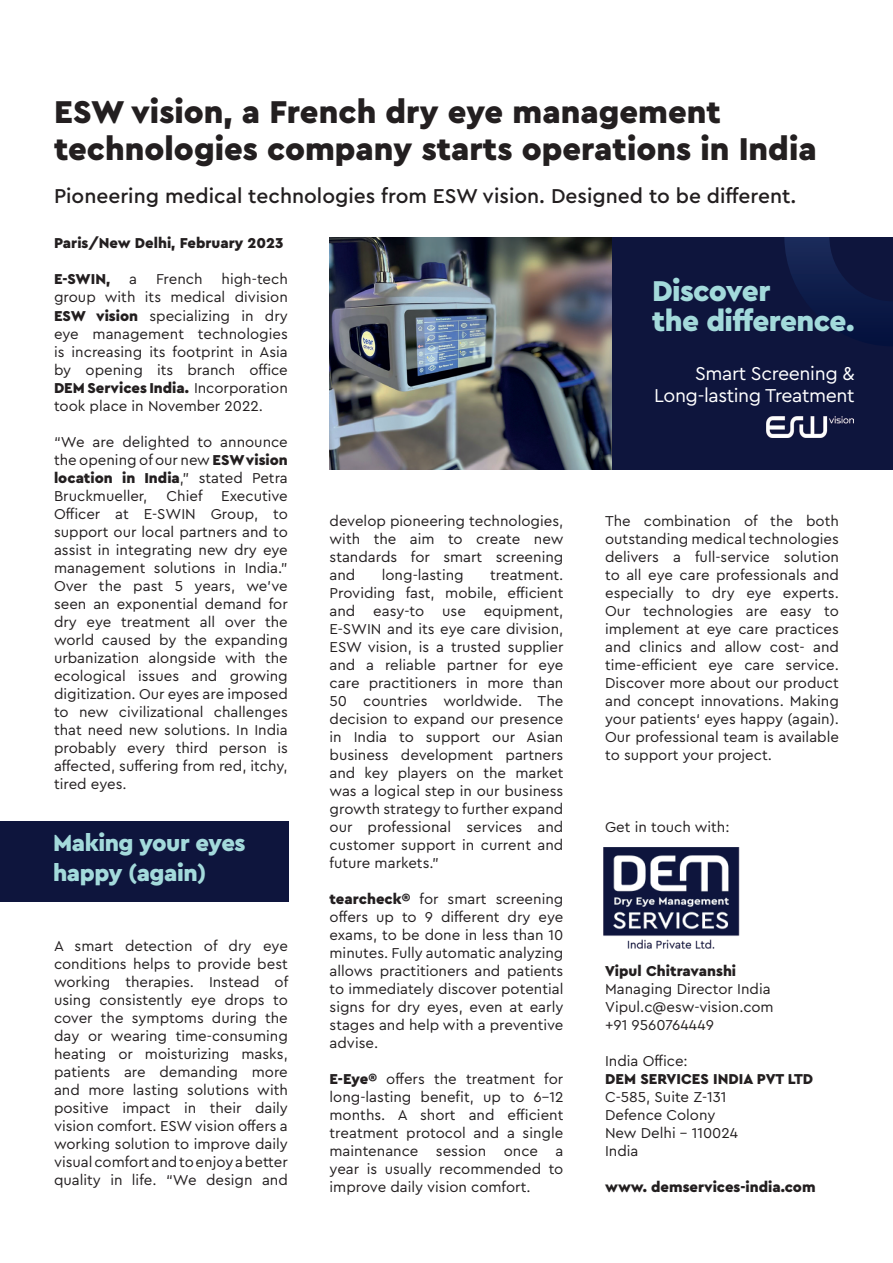
<style>
.page{position:relative;width:893px;height:1263px;background:#fff}
.page>*{position:absolute;margin:0;border:0;box-sizing:border-box;transform-origin:0 0}
.t1{font:900 33px/37.5px "Cera Pro";color:#231f20}
.t2{font:900 30px/30px "Cera Pro";letter-spacing:-.02em;color:#a3dadb}
.t3{font:900 24px/30px "Cera Pro";letter-spacing:-.02em;color:#a3dadb}
.t4{font:500 21px "Cera Pro";color:#231f20}
.t5{font:19.5px/22.5px "Cera Pro";letter-spacing:-.02em;color:#fff;text-align:right}
.t6{font:15px/18px "Cera Pro";color:#231f20;text-align:justify}
.t7{font:900 15px "Cera Pro";color:#231f20}
.s1{font-weight:900}
</style>
<div class="page">
<img style="left:330px;top:237px;width:283px;height:233px">
<div style="left:613px;top:236px;width:280px;height:234px;background:#0e153d"></div>
<svg style="left:784px;top:236px;width:109px;height:64px"></svg>
<div style="left:0;top:821px;width:289px;height:80px;background:#0e153d"></div>
<img style="left:766px;top:416px;width:87px;height:21px">
<img style="left:603px;top:847px;width:137px;height:102px">
<h1 class="t1" style="left:54px;top:92px;width:764px">ESW vision, a French dry eye management technologies company starts operations in India</h1>
<h3 class="t4" style="left:54px;top:182px;width:744px">Pioneering medical technologies from ESW vision. Designed to be different.</h3>
<p class="t7" style="left:54px;top:233px;width:231px">Paris/New Delhi, February 2023</p>
<p class="t7" style="left:54px;top:269px;width:58px">E-SWIN,</p>
<p class="t6" style="left:129px;top:270px;width:9px">a</p>
<p class="t6" style="left:156px;top:270px;width:48px">French</p>
<p class="t6" style="left:54px;top:270px;width:235px;text-indent:168px">high-tech group with its medical division <span class="s1">ESW vision</span> specializing in dry eye management technologies is increasing its footprint in Asia by opening its branch office <span class="s1">DEM Services India.</span> Incorporation took place in November 2022.</p>
<p class="t6" style="left:54px;top:432px;width:235px">“We are delighted to announce the opening of our new <span class="s1">ESW vision location in India</span>,” stated Petra Bruckmueller,</p>
<p class="t6" style="left:54px;top:486px;width:235px;text-indent:113px">Chief Executive Officer at E-SWIN Group, to support our local partners and to assist in integrating new dry eye management solutions in India.” Over the past 5 years, we’ve seen an exponential demand for dry eye treatment all over the world caused by the expanding urbanization alongside with the ecological issues and growing digitization. Our eyes are imposed to new civilizational challenges that need new solutions. In India probably every third person is affected, suffering from red, itchy, tired eyes.</p>
<h3 class="t3" style="left:53px;top:827px;width:194px">Making your eyes happy (again)</h3>
<p class="t6" style="left:54px;top:936px;width:236px">A smart detection of dry eye conditions helps to provide best working therapies. Instead of using consistently eye drops to cover the symptoms during the day or wearing time-consuming heating or moisturizing masks, patients are demanding more and more lasting solutions with positive impact in their daily vision comfort. ESW vision offers a working solution to improve daily visual comfort and to enjoy a better quality in life. “We design and</p>
<p class="t6" style="left:330px;top:511px;width:235px">develop pioneering technologies, with the aim to create new standards for smart screening and</p>
<p class="t6" style="left:382px;top:565px;width:83px">long-lasting</p>
<p class="t6" style="left:330px;top:565px;width:235px;text-indent:161px">treatment.<br>Providing fast, mobile, efficient and easy-to use equipment, E-SWIN and its eye care division, ESW vision, is a trusted supplier and a reliable partner for eye care practitioners in more than 50 countries worldwide. The decision to expand our presence in India to support our Asian business development partners and key players on the market was a logical step in our business growth strategy to further expand our professional services and customer support in current and future markets.”</p>
<p class="t6" style="left:330px;top:889px;width:235px"><span class="s1">tearcheck®</span> for smart screening offers up to 9 different dry eye exams, to be done in less than 10 minutes. Fully automatic analyzing allows practitioners and patients to immediately discover potential signs for dry eyes, even at early stages and help with a preventive advise.</p>
<p class="t6" style="left:330px;top:1069px;width:235px"><span class="s1">E-Eye®</span> offers the treatment for long-lasting benefit, up to 6–12 months. A short and efficient treatment protocol and a single maintenance session once a year is usually recommended to improve daily vision comfort.</p>
<h2 class="t2" style="left:652px;top:275px;width:204px">Discover<br>the difference.</h2>
<h3 class="t5" style="left:654px;top:361px;width:202px">Smart Screening &amp;<br>Long-lasting Treatment</h3>
<p class="t6" style="left:605px;top:511px;width:235px">The combination of the both outstanding medical technologies delivers a full-service solution to all eye care professionals and especially to dry eye experts.<br>Our technologies are easy to implement at eye care practices and clinics and allow cost- and time-efficient eye care service.<br>Discover more about our product and concept innovations. Making your patients‘ eyes happy (again).<br>Our professional team is available to support your project.</p>
<p class="t6" style="left:605px;top:817px;width:126px">Get in touch with:</p>
<p class="t7" style="left:605px;top:961px;width:133px">Vipul Chitravanshi</p>
<p class="t6" style="left:605px;top:979px;width:170px;text-align:left">Managing Director India<br>Vipul.c@esw-vision.com +91 9560764449</p>
<p class="t6" style="left:605px;top:1051px;width:84px">India Office:</p>
<p class="t7" style="left:605px;top:1069px;width:210px">DEM SERVICES INDIA PVT LTD</p>
<p class="t6" style="left:605px;top:1087px;width:135px;text-align:left">C-585, Suite Z-131<br>Defence Colony<br>New Delhi – 110024<br>India</p>
<p class="t7" style="left:605px;top:1177px;width:212px">www. demservices-india.com</p>
</div>
